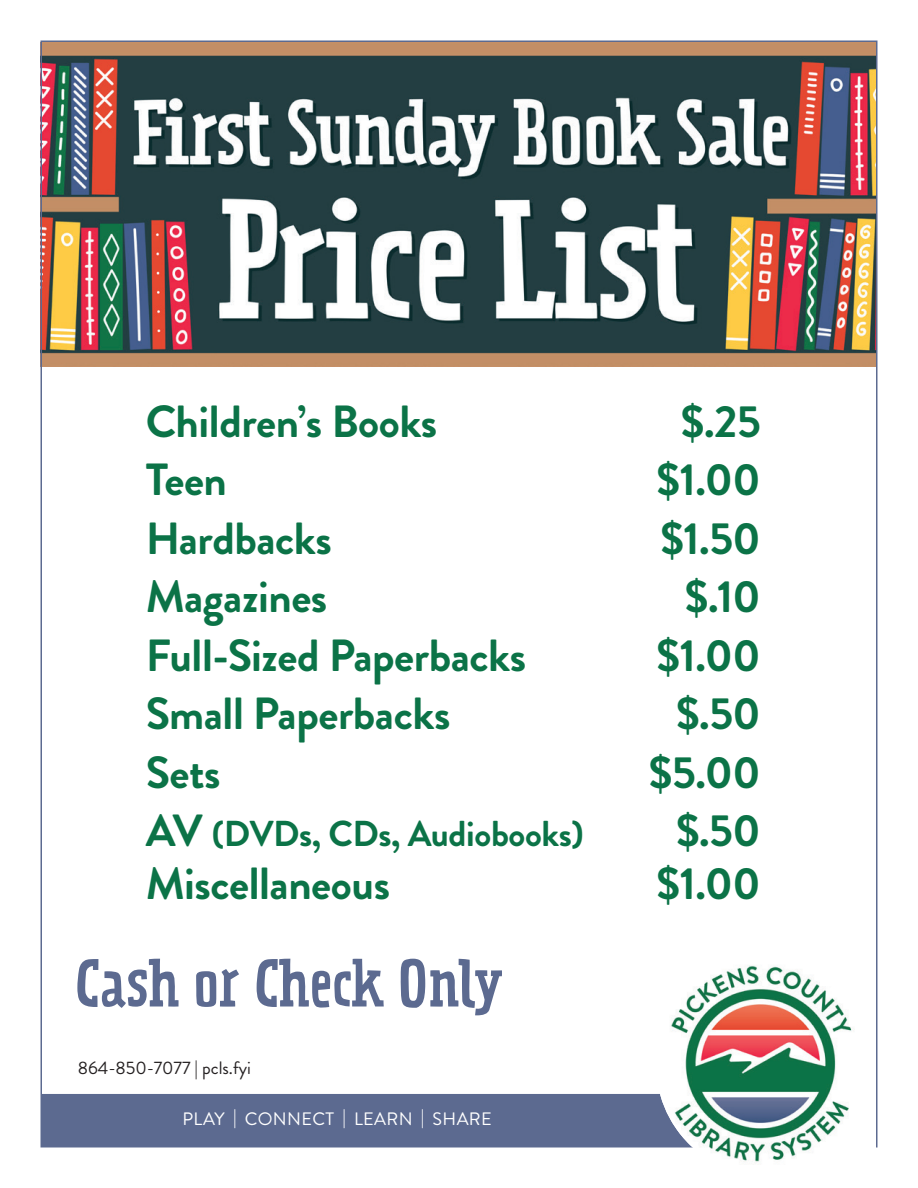
<style>
.page{position:relative;width:918px;height:1188px;background:#fff}
.page>*{position:absolute;margin:0;border:0;box-sizing:border-box;transform-origin:0 0}
.t1{font:60px "Prater Serif Pro";color:#5c6a90}
.t2{font:700 45px "Brandon Grotesque";letter-spacing:-.01em;color:#0b7347}
.t3{font:700 36px "Brandon Grotesque";letter-spacing:-.01em;color:#0b7347}
.t4{font:18px "Brandon Grotesque";letter-spacing:.02em;color:#fff}
.t5{font:18px "Brandon Grotesque";color:#231f20}
.s1{font-size:45px}
</style>
<div class="page">
<img style="left:43px;top:43px;width:832px;height:323px">
<div style="left:42px;top:1094px;width:692px;height:52px;background:#5c6a90"></div>
<img style="left:660px;top:965px;width:192px;height:197px">
<p class="t2" style="left:146px;top:390px;width:293px">Children’s Books</p>
<p class="t2" style="left:681px;top:390px;width:81px">$.25</p>
<p class="t2" style="left:146px;top:448px;width:83px">Teen</p>
<p class="t2" style="left:657px;top:448px;width:106px">$1.00</p>
<p class="t2" style="left:146px;top:507px;width:188px">Hardbacks</p>
<p class="t2" style="left:660px;top:507px;width:102px">$1.50</p>
<p class="t2" style="left:146px;top:565px;width:183px">Magazines</p>
<p class="t2" style="left:685px;top:565px;width:77px">$.10</p>
<p class="t2" style="left:146px;top:624px;width:382px">Full-Sized Paperbacks</p>
<p class="t2" style="left:657px;top:624px;width:106px">$1.00</p>
<p class="t2" style="left:146px;top:682px;width:306px">Small Paperbacks</p>
<p class="t2" style="left:676px;top:682px;width:86px">$.50</p>
<p class="t2" style="left:146px;top:741px;width:76px">Sets</p>
<p class="t2" style="left:649px;top:741px;width:113px">$5.00</p>
<p class="t3" style="left:146px;top:809px;width:439px"><span class="s1">AV</span> (DVDs, CDs, Audiobooks)</p>
<p class="t2" style="left:676px;top:799px;width:86px">$.50</p>
<p class="t2" style="left:146px;top:852px;width:246px">Miscellaneous</p>
<p class="t2" style="left:657px;top:852px;width:106px">$1.00</p>
<h1 class="t1" style="left:75px;top:945px;width:430px">Cash or Check Only</h1>
<p class="t5" style="left:78px;top:1056px;width:175px">864-850-7077 | pcls.fyi</p>
<p class="t4" style="left:182px;top:1106px;width:311px">PLAY | CONNECT | LEARN | SHARE</p>
</div>
